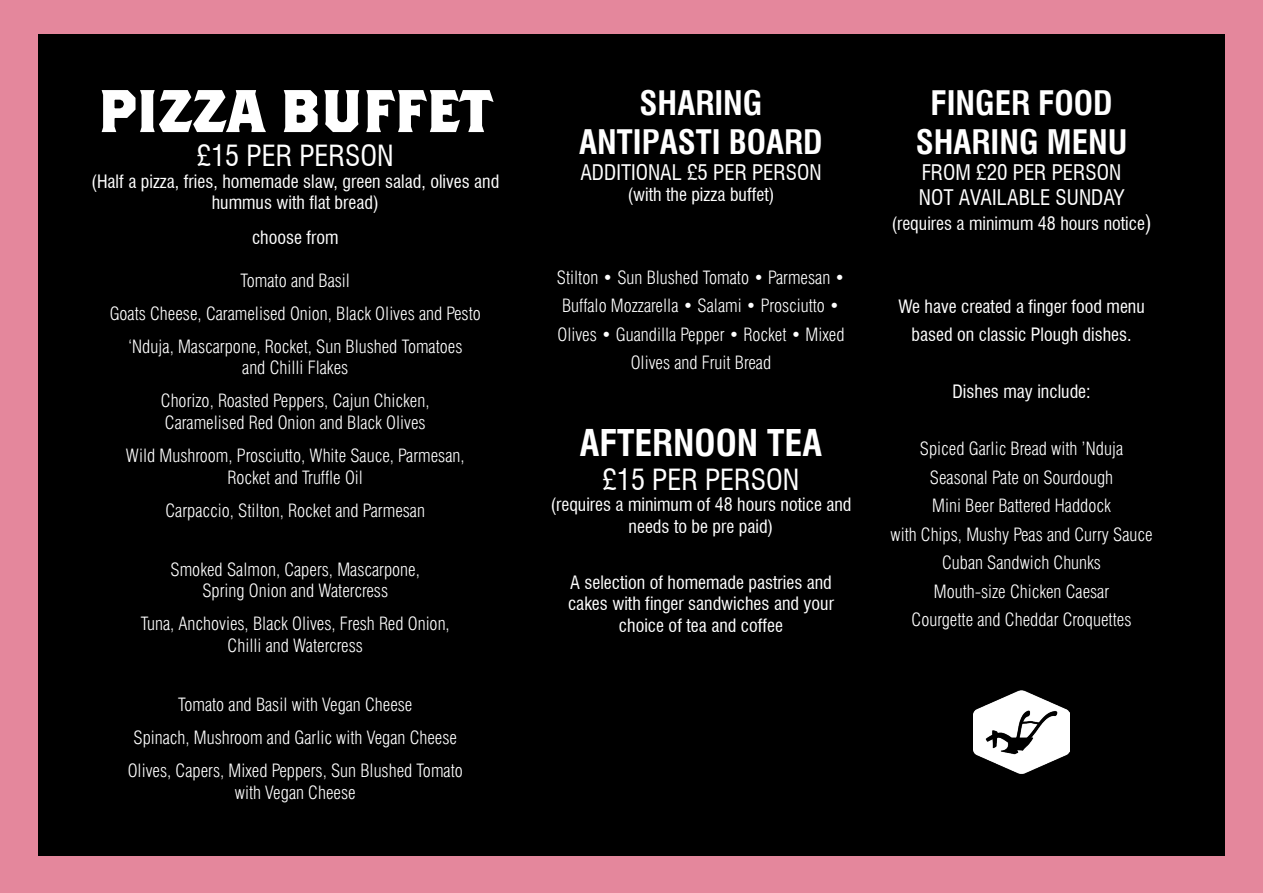
<style>
.page{position:relative;width:1263px;height:893px;background:#e4879c}
.page>*{position:absolute;margin:0;border:0;box-sizing:border-box;transform-origin:0 0}
.t1{font:700 60px "Brothers";color:#fff}
.t2{font:700 condensed 36px "Swiss 721 BT";color:#fff}
.t3{font:700 condensed 33px/39.6px "Swiss 721 BT";color:#fff;text-align:center}
.t4{font:condensed 28.5px "Swiss 721 BT";color:#fff}
.t5{font:condensed 21px/25.2px "Swiss 721 BT";color:#fff}
.t6{font:300 condensed 18px/28.5px "Swiss 721 BT";color:#fff;text-align:center}
.t7{font:condensed 18px/21.6px "Swiss 721 BT";color:#fff;text-align:center}
.s1{font-size:21px}
</style>
<div class="page">
<div style="left:38px;top:35px;width:1187px;height:821px;background:#000"></div>
<img style="left:973px;top:691px;width:96px;height:83px">
<h1 class="t1" style="left:98px;top:74px;width:397px">PIZZA BUFFET</h1>
<h3 class="t4" style="left:197px;top:139px;width:198px">£15 PER PERSON</h3>
<p class="t7" style="left:91px;top:171px;width:409px">(Half a pizza, fries, homemade slaw, green salad, olives and hummus with flat bread)</p>
<p class="t7" style="left:252px;top:226px;width:88px">choose from</p>
<p class="t6" style="left:110px;top:264px;width:373px;line-height:33px">Tomato and Basil<br>Goats Cheese, Caramelised Onion, Black Olives and Pesto ‘Nduja, Mascarpone, Rocket, Sun Blushed Tomatoes</p>
<p class="t6" style="left:161px;top:351px;width:270px;line-height:33px">and Chilli Flakes<br>Chorizo, Roasted Peppers, Cajun Chicken,</p>
<p class="t6" style="left:126px;top:406px;width:340px;line-height:33px">Caramelised Red Onion and Black Olives<br>Wild Mushroom, Prosciutto, White Sauce, Parmesan,</p>
<p class="t6" style="left:166px;top:461px;width:261px;line-height:33px">Rocket and Truffle Oil<br>Carpaccio, Stilton, Rocket and Parmesan</p>
<p class="t6" style="left:171px;top:558px;width:251px;line-height:21.6px">Smoked Salmon, Capers, Mascarpone,<br>Spring Onion and Watercress</p>
<p class="t6" style="left:141px;top:613px;width:311px;line-height:21.6px">Tuna, Anchovies, Black Olives, Fresh Red Onion,<br>Chilli and Watercress</p>
<p class="t6" style="left:128px;top:688px;width:337px;line-height:33px">Tomato and Basil with Vegan Cheese<br>Spinach, Mushroom and Garlic with Vegan Cheese<br>Olives, Capers, Mixed Peppers, Sun Blushed Tomato</p>
<p class="t6" style="left:235px;top:778px;width:122px">with Vegan Cheese</p>
<h3 class="t3" style="left:579px;top:85px;width:245px">SHARING<br>ANTIPASTI BOARD</h3>
<p class="t5" style="left:580px;top:159px;width:243px">ADDITIONAL £5 PER PERSON</p>
<p class="t7" style="left:627px;top:184px;width:149px">(with the pizza buffet)</p>
<p class="t6" style="left:557px;top:263px;width:290px">Stilton • Sun Blushed Tomato • Parmesan • Buffalo Mozzarella • Salami • Prosciutto • Olives • Guandilla Pepper • Rocket • Mixed Olives and Fruit Bread</p>
<h2 class="t2" style="left:580px;top:429px;width:244px">AFTERNOON TEA</h2>
<h3 class="t4" style="left:603px;top:462px;width:198px">£15 PER PERSON</h3>
<p class="t7" style="left:550px;top:494px;width:302px">(requires a minimum of 48 hours notice and needs to be pre paid)</p>
<p class="t7" style="left:568px;top:571px;width:267px">A selection of homemade pastries and cakes with finger sandwiches and your choice of tea and coffee</p>
<h3 class="t3" style="left:916px;top:85px;width:213px">FINGER FOOD<br>SHARING MENU</h3>
<p class="t5" style="left:919px;top:159px;width:207px">FROM £20 PER PERSON<br>NOT AVAILABLE SUNDAY</p>
<p class="t7" style="left:891px;top:213px;width:262px">(requires a minimum 48 hours notice<span class="s1">)</span></p>
<p class="t7" style="left:898px;top:292px;width:248px;line-height:28.5px">We have created a finger food menu based on classic Plough dishes.</p>
<p class="t7" style="left:952px;top:381px;width:140px">Dishes may include:</p>
<p class="t6" style="left:890px;top:434px;width:264px">Spiced Garlic Bread with ’Nduja<br>Seasonal Pate on Sourdough<br>Mini Beer Battered Haddock<br>with Chips, Mushy Peas and Curry Sauce<br>Cuban Sandwich Chunks<br>Mouth-size Chicken Caesar<br>Courgette and Cheddar Croquettes</p>
</div>
